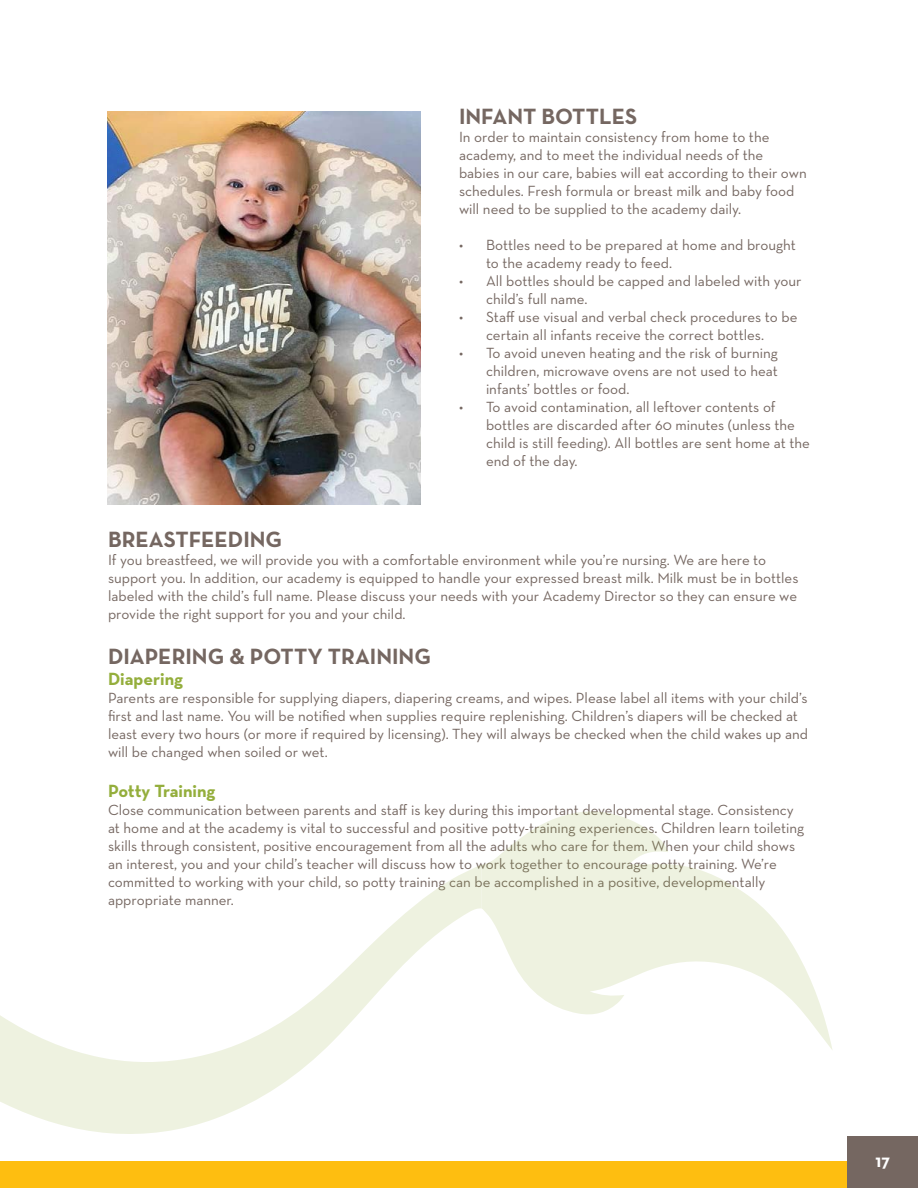
<style>
.page{position:relative;width:918px;height:1188px;background:#fff}
.page>*{position:absolute;margin:0;border:0;box-sizing:border-box;transform-origin:0 0}
.t1{font:700 22.5px "Neutra Text";color:#756761}
.t2{font:700 18px "Neutra Text";color:#94ae3c}
.t3{font:700 18px "Neutra Text";color:#fff}
.t4{font:15px/18px "Neutra Text";color:#756761}
</style>
<div class="page">
<div style="left:0;top:1161px;width:918px;height:27px;background:#febe10"></div>
<div style="left:848px;top:1137px;width:70px;height:51px;background:#756761"></div>
<img style="left:108px;top:111px;width:313px;height:394px">
<svg style="left:482px;top:811px;width:351px;height:239px"></svg>
<svg style="left:0;top:865px;width:482px;height:269px"></svg>
<h1 class="t1" style="left:459px;top:102px;width:180px">INFANT BOTTLES</h1>
<p class="t4" style="left:459px;top:127px;width:349px">In order to maintain consistency from home to the academy, and to meet the individual needs of the babies in our care, babies will eat according to their own schedules. Fresh formula or breast milk and baby food will need to be supplied to the academy daily.</p>
<p class="t4" style="left:486px;top:235px;width:311px;text-indent:-27px">• Bottles need to be prepared at home and brought to the academy ready to feed.</p>
<p class="t4" style="left:486px;top:271px;width:317px;text-indent:-27px">• All bottles should be capped and labeled with your child’s full name.</p>
<p class="t4" style="left:459px;top:307px;width:340px;text-align:center">• Staff use visual and verbal check procedures to be certain all infants receive the correct bottles.</p>
<p class="t4" style="left:486px;top:343px;width:294px;text-align:justify;text-indent:-27px">• To avoid uneven heating and the risk of burning children, microwave ovens are not used to heat infants’ bottles or food.</p>
<p class="t4" style="left:486px;top:397px;width:325px;text-indent:-27px">• To avoid contamination, all leftover contents of bottles are discarded after 60 minutes (unless the child is still feeding). All bottles are sent home at the end of the day.</p>
<h1 class="t1" style="left:108px;top:525px;width:176px">BREASTFEEDING</h1>
<p class="t4" style="left:108px;top:550px;width:692px">If you breastfeed, we will provide you with a comfortable environment while you’re nursing. We are here to support you. In addition, our academy is equipped to handle your expressed breast milk. Milk must be in bottles labeled with the child’s full name. Please discuss your needs with your Academy Director so they can ensure we provide the right support for you and your child.</p>
<h1 class="t1" style="left:108px;top:642px;width:325px">DIAPERING &amp; POTTY TRAINING</h1>
<p class="t2" style="left:108px;top:668px;width:77px">Diapering</p>
<p class="t4" style="left:108px;top:689px;width:702px">Parents are responsible for supplying diapers, diapering creams, and wipes. Please label all items with your child’s first and last name. You will be notified when supplies require replenishing. Children’s diapers will be checked at least every two hours (or more if required by licensing). They will always be checked when the child wakes up and will be changed when soiled or wet.</p>
<p class="t2" style="left:108px;top:780px;width:109px">Potty Training</p>
<p class="t4" style="left:108px;top:801px;width:698px">Close communication between parents and staff is key during this important developmental stage. Consistency at home and at the academy is vital to successful and positive potty-training experiences. Children learn toileting skills through consistent, positive encouragement from all the adults who care for them. When your child shows an interest, you and your child’s teacher will discuss how to work together to encourage potty training. We’re committed to working with your child, so potty training can be accomplished in a positive, developmentally appropriate manner.</p>
<p class="t3" style="left:876px;top:1150px;width:16px">17</p>
</div>
